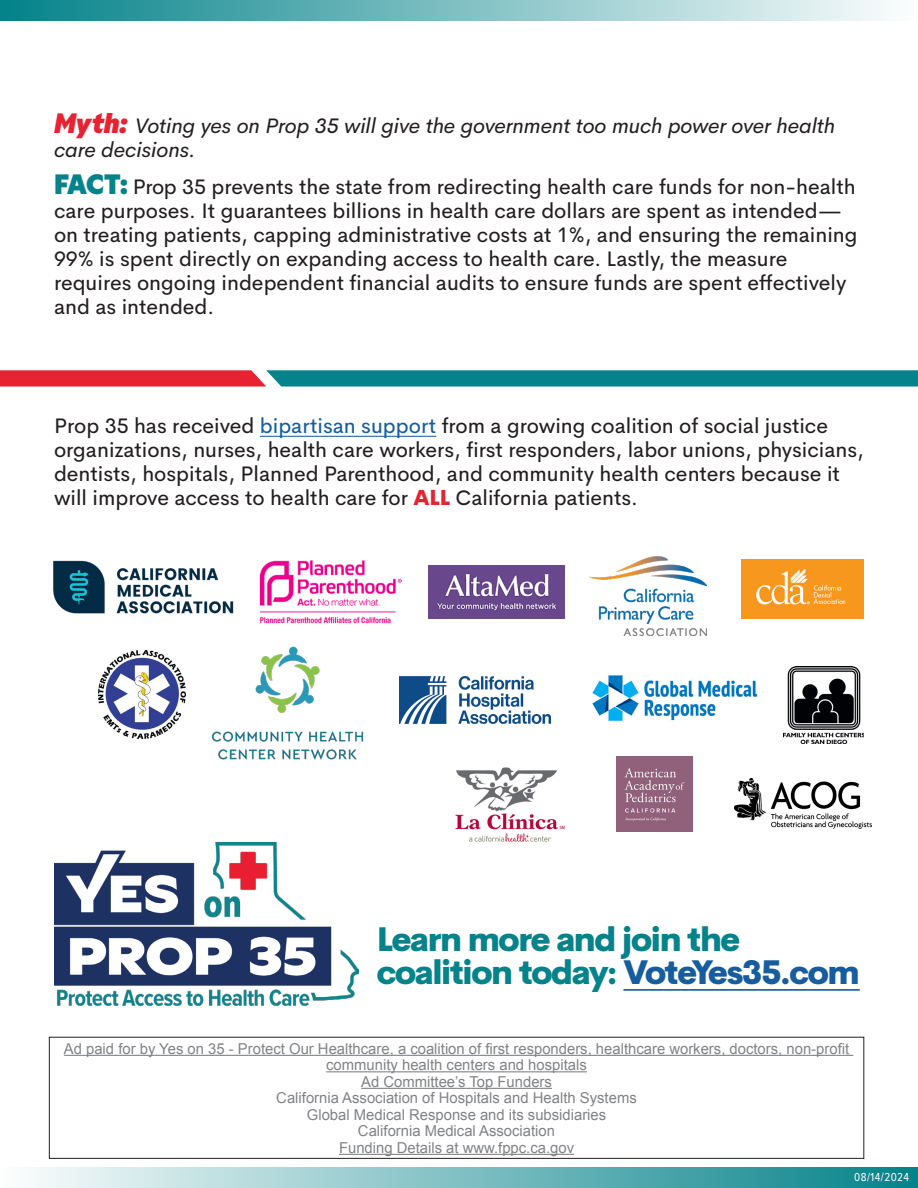
<style>
.page{position:relative;width:918px;height:1188px;background:#fff}
.page>*{position:absolute;margin:0;border:0;box-sizing:border-box;transform-origin:0 0}
.t1{font:800 33px/33px "Cerebri Sans";letter-spacing:-.04em;color:#04838a}
.t2{font:21px/24px "Cerebri Sans";color:#231f20}
.t3{font:italic 21px/24px "Cerebri Sans";color:#231f20}
.t4{font:15px/16.5px "Arial";color:#808285;text-align:center}
.t5{font:12px "Proxima Nova Cond";letter-spacing:.04em;color:#fff}
.s1{font-family:"Gamay";font-weight:800;font-size:27px;color:#e62233}
.s2{font-family:"Gamay";font-weight:800;font-size:27px;color:#04838a}
.s3{color:#175d9e}
.s4{font-weight:800;color:#e62233}
</style>
<div class="page">
<div style="left:0;top:0;width:918px;height:20px;background:linear-gradient(to right,#038289,#fcfdfd)"></div>
<div style="left:0;top:1168px;width:918px;height:20px;background:linear-gradient(to right,#fdfefe,#04838a)"></div>
<hr style="left:623px;top:989px;width:237px;height:2px;background:#175d9e">
<hr style="left:64px;top:1055px;width:789px;height:1px;background:#808285">
<hr style="left:326px;top:1071px;width:261px;height:1px;background:#808285">
<hr style="left:361px;top:1088px;width:191px;height:1px;background:#808285">
<hr style="left:339px;top:1154px;width:235px;height:1px;background:#808285">
<div style="left:49px;top:1037px;width:815px;height:122px;border:1px solid #231f20"></div>
<img style="left:53px;top:560px;width:181px;height:54px">
<img style="left:259px;top:560px;width:143px;height:64px">
<img style="left:590px;top:556px;width:116px;height:79px">
<img style="left:98px;top:650px;width:87px;height:88px">
<img style="left:399px;top:677px;width:151px;height:47px">
<img style="left:592px;top:675px;width:166px;height:46px">
<img style="left:742px;top:560px;width:122px;height:58px">
<img style="left:429px;top:566px;width:136px;height:52px">
<img style="left:212px;top:646px;width:152px;height:113px">
<img style="left:784px;top:666px;width:80px;height:78px">
<img style="left:54px;top:843px;width:304px;height:163px">
<svg style="left:0;top:370px;width:918px;height:17px;background:#507079"></svg>
<hr style="left:260px;top:436px;width:176px;height:1px;background:#175d9e">
<img style="left:617px;top:756px;width:75px;height:76px">
<img style="left:455px;top:767px;width:110px;height:75px">
<img style="left:734px;top:778px;width:137px;height:51px">
<p class="t3" style="left:54px;top:111px;width:783px"><span class="s1">Myth:</span> Voting yes on Prop 35 will give the government too much power over health care decisions.</p>
<p class="t2" style="left:54px;top:173px;width:805px"><span class="s2">FACT:</span> Prop 35 prevents the state from redirecting health care funds for non-health care purposes. It guarantees billions in health care dollars are spent as intended— on treating patients, capping administrative costs at 1%, and ensuring the remaining 99% is spent directly on expanding access to health care. Lastly, the measure requires ongoing independent financial audits to ensure funds are spent effectively and as intended.</p>
<p class="t2" style="left:54px;top:412px;width:811px">Prop 35 has received <span class="s3">bipartisan support</span> from a growing coalition of social justice organizations, nurses, health care workers, first responders, labor unions, physicians, dentists, hospitals, Planned Parenthood, and community health centers because it will improve access to health care for <span class="s4">ALL</span> California patients.</p>
<p class="t1" style="left:377px;top:920px;width:484px">Learn more and join the coalition today: <span class="s3">VoteYes35.com</span></p>
<p class="t4" style="left:64px;top:1040px;width:787px">Ad paid for by Yes on 35 - Protect Our Healthcare, a coalition of first responders, healthcare workers, doctors, non-profit community health centers and hospitals</p>
<p class="t4" style="left:361px;top:1073px;width:192px">Ad Committee’s Top Funders</p>
<p class="t4" style="left:276px;top:1090px;width:362px">California Association of Hospitals and Health Systems</p>
<p class="t4" style="left:307px;top:1106px;width:301px">Global Medical Response and its subsidiaries</p>
<p class="t4" style="left:358px;top:1123px;width:199px">California Medical Association</p>
<p class="t4" style="left:339px;top:1139px;width:237px">Funding Details at www.fppc.ca.gov</p>
<p class="t5" style="left:854px;top:1170px;width:56px">08/14/2024</p>
</div>
